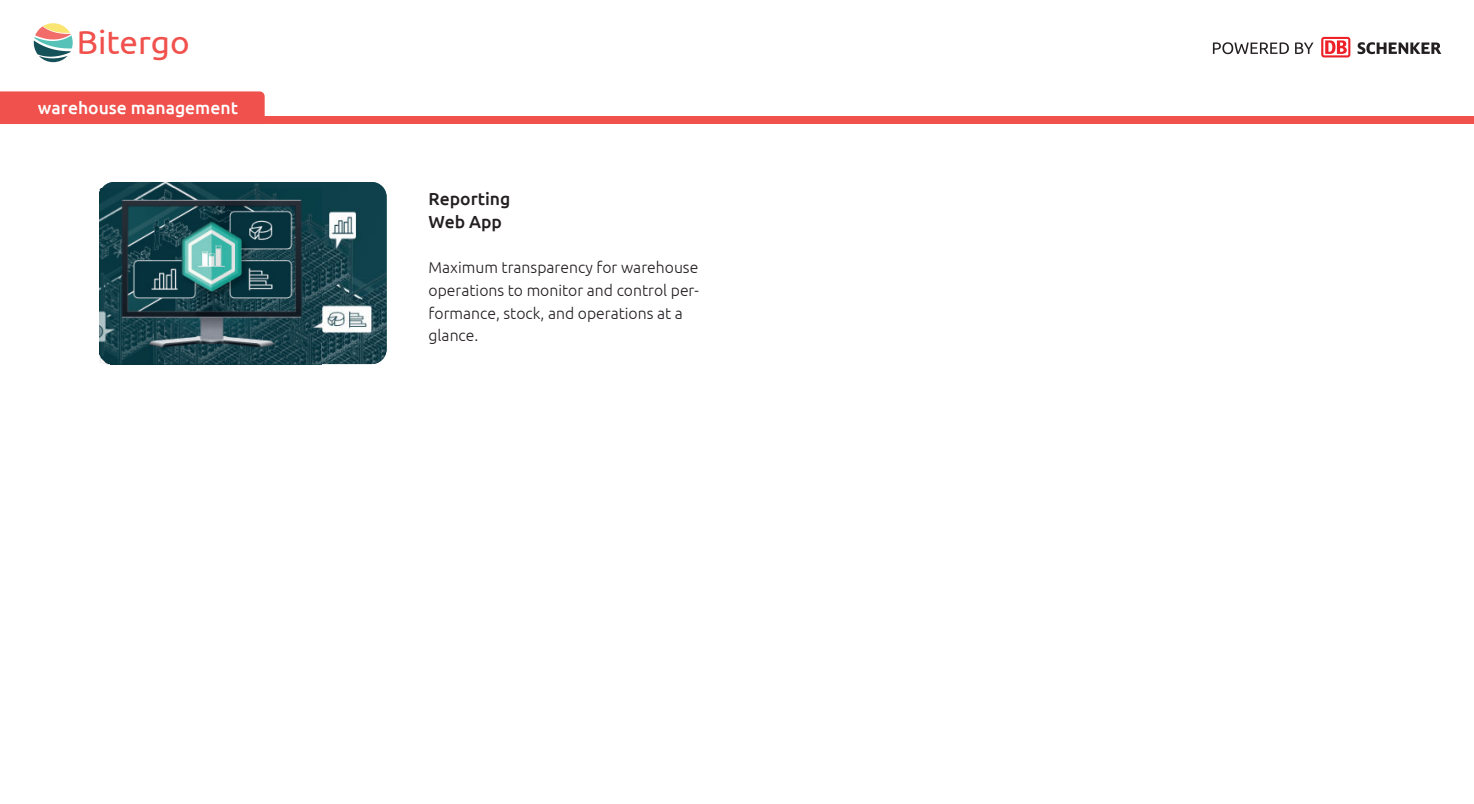
<style>
.page{position:relative;width:1474px;height:804px;background:#fff}
.page>*{position:absolute;margin:0;border:0;box-sizing:border-box;transform-origin:0 0}
.t1{font:33.25px "Ubuntu";color:#f0514c}
.t2{font:500 17.5px "Ubuntu";color:#fff}
.t3{font:500 17.5px/22.8px "Ubuntu";color:#231f20}
.t4{font:300 15.75px/22.8px "Ubuntu";color:#231f20}
</style>
<div class="page">
<img style="left:99px;top:182px;width:287px;height:182px;border-radius:15px">
<div style="left:0;top:91px;width:265px;height:25px;background:#f0514c"></div>
<div style="left:0;top:116px;width:1473px;height:8px;background:#f0514c"></div>
<svg style="left:33px;top:23px;width:40px;height:40px"></svg>
<svg style="left:1212px;top:42px;width:76px;height:12px"></svg>
<svg style="left:1295px;top:42px;width:18px;height:12px"></svg>
<svg style="left:1357px;top:42px;width:84px;height:12px"></svg>
<svg style="left:1321px;top:37px;width:29px;height:20px"></svg>
<img style="left:99px;top:189px;width:222px;height:175px">
<h1 class="t1" style="left:77px;top:28px;width:115px">Bitergo</h1>
<p class="t2" style="left:38px;top:100px;width:201px">warehouse management</p>
<p class="t3" style="left:428px;top:188px;width:83px">Reporting<br>Web App</p>
<p class="t4" style="left:428px;top:257px;width:272px">Maximum transparency for warehouse operations to monitor and control per&shy;formance, stock, and operations at a glance.</p>
</div>
